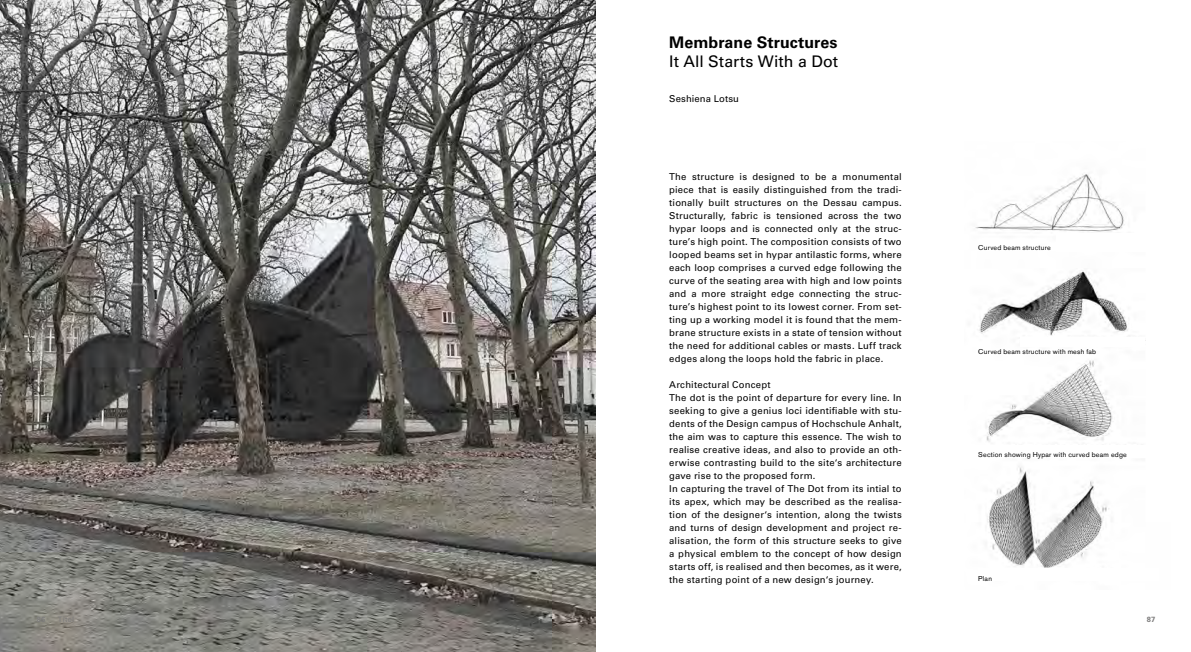
<style>
.page{position:relative;width:1191px;height:652px;background:#fff}
.page>*{position:absolute;margin:0;border:0;box-sizing:border-box;transform-origin:0 0}
.t1{font:16px "Univers LT Std";letter-spacing:.005em;color:#000}
.t2{font:700 16px "Univers LT Std";letter-spacing:.005em;color:#000}
.t3{font:9.5px/13px "Univers LT Std";letter-spacing:.02em;color:#000;text-align:justify}
.t4{font:7.5px "Univers LT Std";letter-spacing:.02em;color:#7c7b7b}
.t5{font:700 7.5px "Univers LT Std";color:#7c7b7b}
.t6{font:7px "Akzidenz Grotesk Pro";letter-spacing:.03em;color:#000}
</style>
<div class="page">
<img style="left:0;top:0;width:595px;height:652px">
<img style="left:975px;top:174px;width:171px;height:394px">
<div style="left:1056px;top:233px;width:108px;height:18px;background:#fff"></div>
<div style="left:1020px;top:337px;width:124px;height:9px;background:#fff"></div>
<div style="left:978px;top:445px;width:180px;height:12px;background:#fff"></div>
<h1 class="t2" style="left:669px;top:33px;width:170px">Membrane Structures</h1>
<h1 class="t1" style="left:669px;top:52px;width:170px">It All Starts With a Dot</h1>
<p class="t3" style="left:669px;top:92px;width:71px">Seshiena Lotsu</p>
<p class="t3" style="left:669px;top:170px;width:234px">The structure is designed to be a monumental piece that is easily distinguished from the tradi&shy;tionally built structures on the Dessau campus.<br>Structurally, fabric is tensioned across the two hypar loops and is connected only at the struc&shy;ture’s high point. The composition consists of two looped beams set in hypar antilastic forms, where each loop comprises a curved edge following the curve of the seating area with high and low points and a more straight edge connecting the struc&shy;ture’s highest point to its lowest corner. From set&shy;ting up a working model it is found that the mem&shy;brane structure exists in a state of tension without the need for additional cables or masts. Luff track edges along the loops hold the fabric in place.</p>
<p class="t3" style="left:669px;top:378px;width:234px;text-align:left">Architectural Concept<br>The dot is the point of departure for every line. In seeking to give a genius loci identifiable with stu&shy;dents of the Design campus of Hochschule Anhalt, the aim was to capture this essence. The wish to realise creative ideas, and also to provide an oth&shy;erwise contrasting build to the site‘s architecture gave rise to the proposed form.<br>In capturing the travel of The Dot from its intial to its apex, which may be described as the realisa&shy;tion of the designer‘s intention, along the twists and turns of design development and project re&shy;alisation, the form of this structure seeks to give a physical emblem to the concept of how design starts off, is realised and then becomes, as it were, the starting point of a new design‘s journey.</p>
<p class="t6" style="left:978px;top:243px;width:74px">Curved beam structure</p>
<p class="t6" style="left:978px;top:347px;width:119px">Curved beam structure with mesh fab</p>
<p class="t6" style="left:978px;top:450px;width:150px">Section showing Hypar with curved beam edge</p>
<p class="t6" style="left:978px;top:574px;width:15px">Plan</p>
<p class="t5" style="left:37px;top:615px;width:10px">86</p>
<p class="t4" style="left:58px;top:615px;width:18px">Titel</p>
<p class="t5" style="left:1146px;top:615px;width:10px">87</p>
</div>
